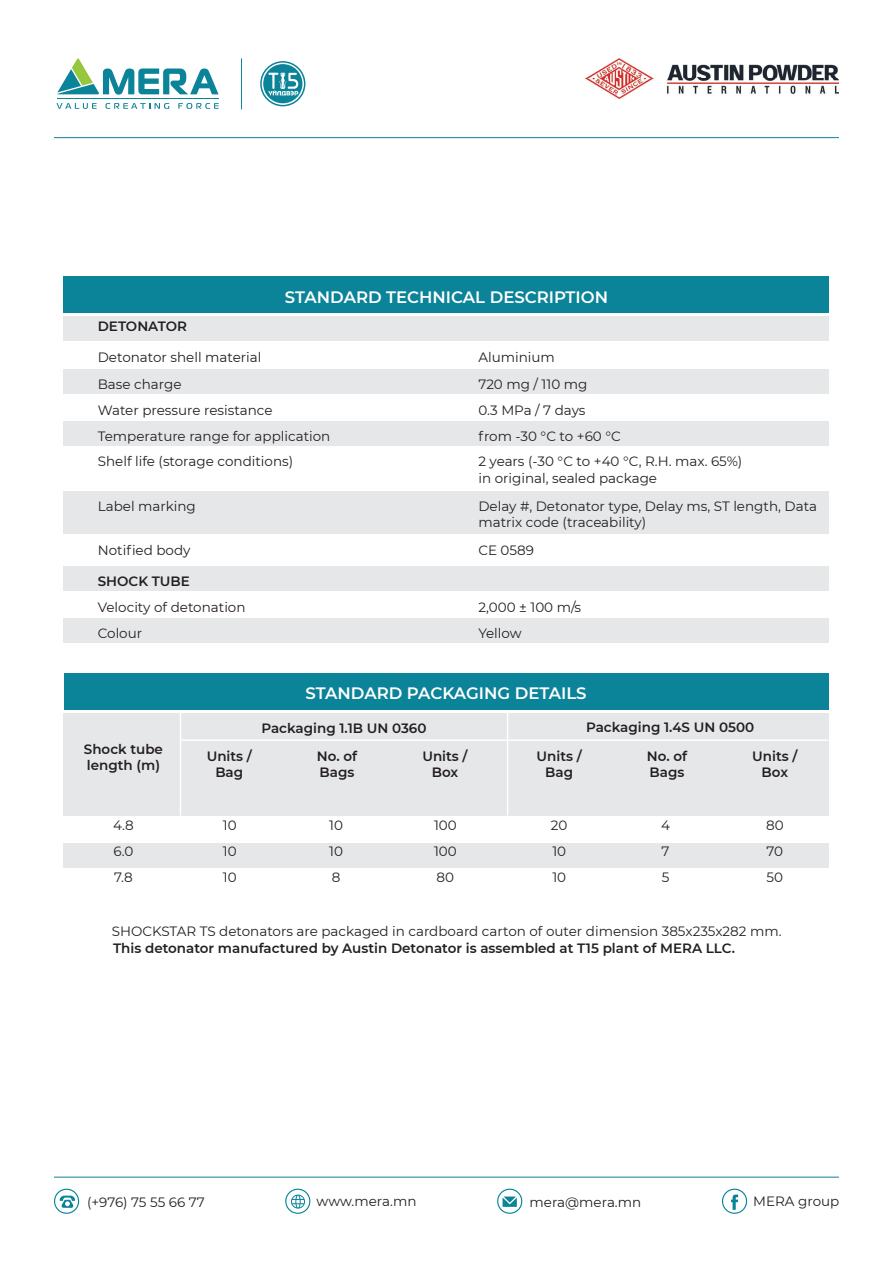
<style>
.page{position:relative;width:893px;height:1263px;background:#fff}
.page>*{position:absolute;margin:0;border:0;box-sizing:border-box;transform-origin:0 0}
.t1{font:600 16.5px "Montserrat";color:#fff}
.Regular_9{font:13.5px "Montserrat";color:#231f20}
.Regular_9-2{font:600 13.5px "Montserrat";color:#231f20}
.Semi_bold_9{font:600 13.5px "Montserrat";color:#231f20}
</style>
<div class="page">
<img style="left:585px;top:58px;width:253px;height:41px">
<svg style="left:260px;top:61px;width:45px;height:45px"></svg>
<hr style="left:241px;top:58px;width:1px;height:51px;background:#0b8398">
<hr style="left:54px;top:137px;width:785px;height:1px;background:#0b8398">
<svg style="left:59px;top:1195px;width:16px;height:13px"></svg>
<svg style="left:502px;top:1196px;width:15px;height:11px"></svg>
<svg style="left:291px;top:1194px;width:14px;height:14px"></svg>
<svg style="left:731px;top:1194px;width:7px;height:16px"></svg>
<hr style="left:54px;top:1177px;width:785px;height:1px;background:#0b8398">
<div style="left:722px;top:1189px;width:25px;height:25px;border:1px solid #008296;border-radius:50%"></div>
<div style="left:497px;top:1189px;width:25px;height:25px;border:1px solid #008296;border-radius:50%"></div>
<div style="left:285px;top:1189px;width:25px;height:25px;border:1px solid #008296;border-radius:50%"></div>
<div style="left:54px;top:1189px;width:25px;height:25px;border:1px solid #008296;border-radius:50%"></div>
<svg style="left:57px;top:58px;width:162px;height:37px"></svg>
<svg style="left:57px;top:103px;width:40px;height:6px"></svg>
<svg style="left:105px;top:103px;width:64px;height:6px"></svg>
<svg style="left:178px;top:103px;width:41px;height:6px"></svg>
<hr style="left:57px;top:98px;width:162px;height:1px;background:#0b8398">
<div style="left:64px;top:713px;width:765px;height:102px;background:#e6e7e9"></div>
<div style="left:64px;top:843px;width:765px;height:24px;background:#e6e7e9"></div>
<div style="left:64px;top:276px;width:765px;height:37px;background:#0b8398"></div>
<div style="left:64px;top:673px;width:764px;height:36px;background:#0b8398"></div>
<div style="left:64px;top:316px;width:765px;height:25px;background:#e6e7e9"></div>
<div style="left:64px;top:566px;width:765px;height:24px;background:#e6e7e9"></div>
<div style="left:64px;top:369px;width:765px;height:24px;background:#e6e7e9"></div>
<div style="left:64px;top:618px;width:765px;height:25px;background:#e6e7e9"></div>
<div style="left:64px;top:421px;width:765px;height:25px;background:#e6e7e9"></div>
<div style="left:64px;top:491px;width:765px;height:43px;background:#e6e7e9"></div>
<hr style="left:180px;top:713px;width:1px;height:102px;background:#fff">
<hr style="left:181px;top:739px;width:647px;height:2px;background:#fff">
<hr style="left:507px;top:713px;width:1px;height:102px;background:#fff">
<p class="Semi_bold_9" style="left:98px;top:317px;width:91px">DETONATOR</p>
<p class="Regular_9" style="left:98px;top:348px;width:165px">Detonator shell material</p>
<p class="Regular_9" style="left:98px;top:375px;width:85px">Base charge</p>
<p class="t1" style="left:285px;top:285px;width:325px">STANDARD TECHNICAL DESCRIPTION</p>
<p class="Regular_9" style="left:478px;top:348px;width:78px">Aluminium</p>
<p class="Regular_9" style="left:478px;top:375px;width:111px">720 mg / 110 mg</p>
<p class="Regular_9" style="left:98px;top:401px;width:176px">Water pressure resistance</p>
<p class="Regular_9" style="left:98px;top:427px;width:234px">Temperature range for application</p>
<p class="Regular_9" style="left:98px;top:452px;width:197px">Shelf life (storage conditions)</p>
<p class="Regular_9" style="left:98px;top:496px;width:100px">Label marking</p>
<p class="Regular_9" style="left:98px;top:541px;width:94px">Notified body</p>
<p class="Regular_9" style="left:478px;top:401px;width:109px">0.3 MPa / 7 days</p>
<p class="Regular_9" style="left:478px;top:427px;width:144px">from -30 °C to +60 °C</p>
<p class="Regular_9" style="left:478px;top:452px;width:265px">2 years (-30 °C to +40 °C, R.H. max. 65%)</p>
<p class="Regular_9" style="left:478px;top:469px;width:180px">in original, sealed package</p>
<p class="Regular_9" style="left:478px;top:496px;width:340px">Delay #, Detonator type, Delay ms, ST length, Data</p>
<p class="Regular_9" style="left:478px;top:513px;width:169px">matrix code (traceability)</p>
<p class="Regular_9" style="left:478px;top:541px;width:57px">CE 0589</p>
<p class="Regular_9-2" style="left:98px;top:571px;width:94px">SHOCK TUBE</p>
<p class="Regular_9" style="left:98px;top:598px;width:149px">Velocity of detonation</p>
<p class="Regular_9" style="left:478px;top:598px;width:104px">2,000 ± 100 m/s</p>
<p class="Regular_9" style="left:98px;top:624px;width:46px">Colour</p>
<p class="Regular_9" style="left:478px;top:624px;width:45px">Yellow</p>
<p class="t1" style="left:306px;top:682px;width:283px">STANDARD PACKAGING DETAILS</p>
<p class="Regular_9-2" style="left:84px;top:739px;width:81px">Shock tube</p>
<p class="Regular_9-2" style="left:87px;top:756px;width:75px">length (m)</p>
<p class="Regular_9" style="left:113px;top:816px;width:22px">4.8</p>
<p class="Regular_9" style="left:113px;top:842px;width:22px">6.0</p>
<p class="Regular_9" style="left:114px;top:868px;width:20px">7.8</p>
<p class="Regular_9-2" style="left:207px;top:746px;width:47px">Units /</p>
<p class="Regular_9-2" style="left:215px;top:763px;width:29px">Bag</p>
<p class="Regular_9-2" style="left:261px;top:719px;width:167px">Packaging 1.1B UN 0360</p>
<p class="Regular_9-2" style="left:586px;top:718px;width:170px">Packaging 1.4S UN 0500</p>
<p class="Regular_9-2" style="left:317px;top:746px;width:42px">No. of</p>
<p class="Regular_9-2" style="left:320px;top:763px;width:36px">Bags</p>
<p class="Regular_9-2" style="left:422px;top:746px;width:47px">Units /</p>
<p class="Regular_9-2" style="left:432px;top:763px;width:28px">Box</p>
<p class="Regular_9-2" style="left:537px;top:746px;width:47px">Units /</p>
<p class="Regular_9-2" style="left:545px;top:763px;width:29px">Bag</p>
<p class="Regular_9-2" style="left:647px;top:746px;width:42px">No. of</p>
<p class="Regular_9-2" style="left:649px;top:763px;width:36px">Bags</p>
<p class="Regular_9-2" style="left:752px;top:746px;width:47px">Units /</p>
<p class="Regular_9-2" style="left:762px;top:763px;width:28px">Box</p>
<p class="Regular_9" style="left:223px;top:816px;width:15px">10</p>
<p class="Regular_9" style="left:223px;top:842px;width:15px">10</p>
<p class="Regular_9" style="left:223px;top:868px;width:15px">10</p>
<p class="Regular_9" style="left:329px;top:816px;width:15px">10</p>
<p class="Regular_9" style="left:329px;top:842px;width:15px">10</p>
<p class="Regular_9" style="left:332px;top:868px;width:10px">8</p>
<p class="Regular_9" style="left:434px;top:816px;width:24px">100</p>
<p class="Regular_9" style="left:434px;top:842px;width:24px">100</p>
<p class="Regular_9" style="left:437px;top:868px;width:19px">80</p>
<p class="Regular_9" style="left:551px;top:816px;width:18px">20</p>
<p class="Regular_9" style="left:552px;top:842px;width:15px">10</p>
<p class="Regular_9" style="left:552px;top:868px;width:15px">10</p>
<p class="Regular_9" style="left:661px;top:816px;width:10px">4</p>
<p class="Regular_9" style="left:662px;top:842px;width:9px">7</p>
<p class="Regular_9" style="left:662px;top:868px;width:9px">5</p>
<p class="Regular_9" style="left:766px;top:816px;width:19px">80</p>
<p class="Regular_9" style="left:766px;top:842px;width:18px">70</p>
<p class="Regular_9" style="left:767px;top:868px;width:18px">50</p>
<p class="Regular_9" style="left:112px;top:922px;width:671px">SHOCKSTAR TS detonators are packaged in cardboard carton of outer dimension 385x235x282 mm.</p>
<p class="Semi_bold_9" style="left:113px;top:938px;width:623px">This detonator manufactured by Austin Detonator is assembled at T15 plant of MERA LLC.</p>
<p class="Regular_9" style="left:87px;top:1192px;width:119px">(+976) 75 55 66 77</p>
<p class="Regular_9" style="left:317px;top:1191px;width:101px">www.mera.mn</p>
<p class="Regular_9" style="left:529px;top:1192px;width:113px">mera@mera.mn</p>
<p class="Regular_9" style="left:753px;top:1192px;width:88px">MERA group</p>
</div>
